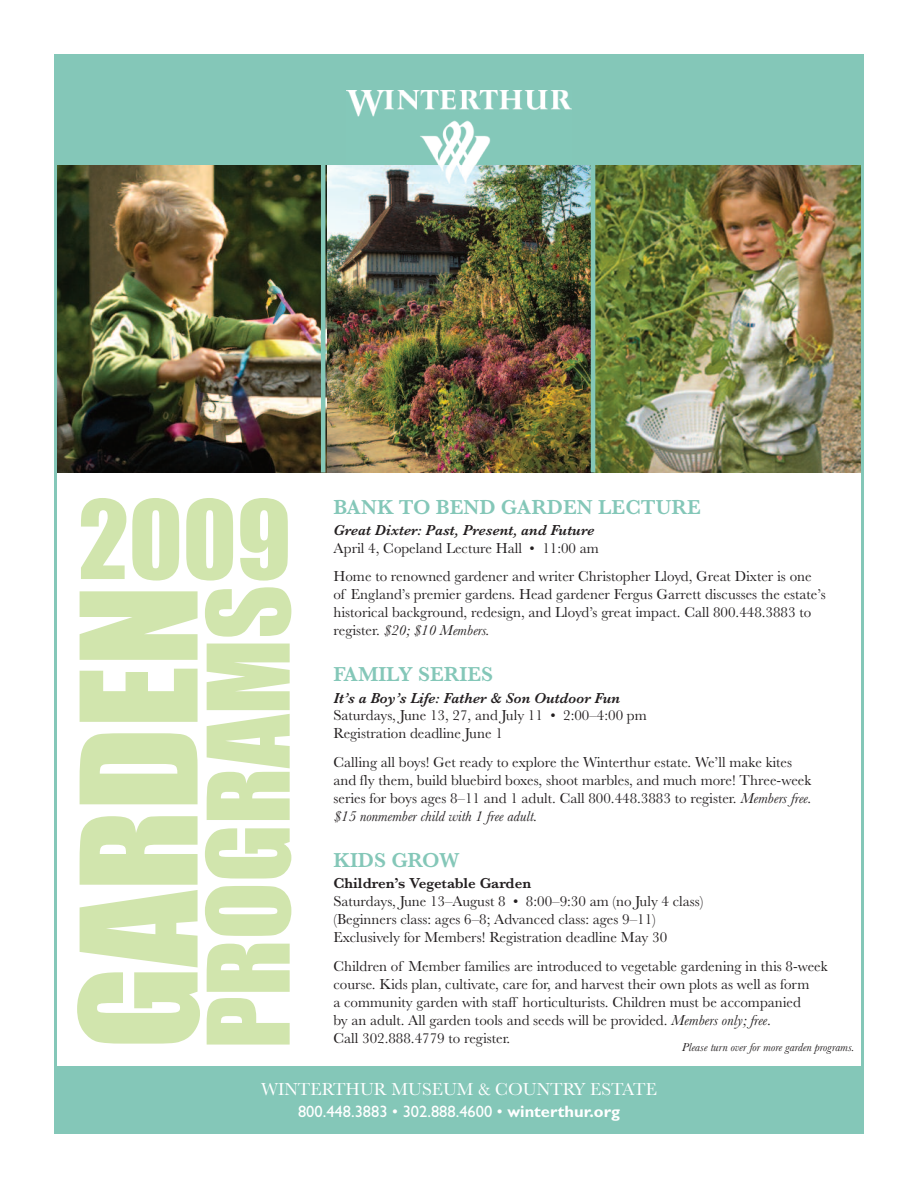
<style>
.page{position:relative;width:918px;height:1188px;background:#fff}
.page>*{position:absolute;margin:0;border:0;box-sizing:border-box;transform-origin:0 0}
.t1{font:149.25px "Impact";color:#d1e5ad}
.t2{font:105px "Impact";color:#d1e5ad}
.t3{font:100.65px "Impact";color:#d1e5ad}
.t4{font:600 21px "Baskerville";color:#84c7b8}
.t5{font:18px "Baskerville";color:#fff}
.t6{font:16.5px "Gill Sans";color:#fff}
.t7{font:15px/18px "Baskerville";color:#231f20}
.t8{font:italic 600 15px "Baskerville";color:#231f20}
.t9{font:600 15px "Baskerville";color:#231f20}
.t10{font:italic 12px "Baskerville";color:#231f20}
.s1{font-style:italic}
.s2{font-weight:700}
</style>
<div class="page">
<img style="left:58px;top:164px;width:802px;height:308px">
<div style="left:54px;top:54px;width:810px;height:110px;background:#84c7b8"></div>
<img style="left:346px;top:90px;width:225px;height:94px">
<div style="left:54px;top:1066px;width:810px;height:68px;background:#84c7b8"></div>
<hr style="left:321px;top:159px;width:4px;height:314px;background:#84c7b8">
<hr style="left:591px;top:157px;width:4px;height:315px;background:#84c7b8">
<h3 class="t3" style="left:78px;top:485px;width:214px">2009</h3>
<h1 class="t1" style="left:59px;top:1049px;width:465px;rotate:-90deg">GARDEN</h1>
<h2 class="t2" style="left:192px;top:1049px;width:465px;rotate:-90deg">PROGRAMS</h2>
<h3 class="t4" style="left:333px;top:500px;width:369px">BANK TO BEND GARDEN LECTURE</h3>
<p class="t8" style="left:333px;top:525px;width:263px">Great Dixter: Past, Present, and Future</p>
<p class="t7" style="left:333px;top:535px;width:480px;line-height:28.5px">April 4, Copeland Lecture Hall • 11:00 am<br>Home to renowned gardener and writer Christopher Lloyd, Great Dixter is one</p>
<p class="t7" style="left:333px;top:587px;width:494px">of England’s premier gardens. Head gardener Fergus Garrett discusses the estate’s historical background, redesign, and Lloyd’s great impact. Call 800.448.3883 to register. <span class="s1">$20; $10 Members.</span></p>
<h3 class="t4" style="left:333px;top:668px;width:161px">FAMILY SERIES</h3>
<p class="t8" style="left:333px;top:693px;width:288px">It’s a Boy’s Life: Father &amp; Son Outdoor Fun</p>
<p class="t7" style="left:333px;top:708px;width:315px">Saturdays, June 13, 27, and July 11 • 2:00–4:00 pm<br>Registration deadline June 1</p>
<p class="t7" style="left:333px;top:755px;width:479px">Calling all boys! Get ready to explore the Winterthur estate. We’ll make kites and fly them, build bluebird boxes, shoot marbles, and much more! Three-week series for boys ages 8–11 and 1 adult. Call 800.448.3883 to register. <span class="s1">Members free. $15 nonmember child with 1 free adult.</span></p>
<h3 class="t4" style="left:333px;top:853px;width:128px">KIDS GROW</h3>
<p class="t9" style="left:333px;top:878px;width:199px">Children’s Vegetable Garden</p>
<p class="t7" style="left:333px;top:894px;width:372px">Saturdays, June 13–August 8 • 8:00–9:30 am (no July 4 class) (Beginners class: ages 6–8; Advanced class: ages 9–11)<br>Exclusively for Members! Registration deadline May 30</p>
<p class="t7" style="left:333px;top:958px;width:496px">Children of Member families are introduced to vegetable gardening in this 8-week course. Kids plan, cultivate, care for, and harvest their own plots as well as form<br>a community garden with staff horticulturists. Children must be accompanied<br>by an adult. All garden tools and seeds will be provided. <span class="s1">Members only; free</span>.<br>Call 302.888.4779 to register.</p>
<p class="t10" style="left:682px;top:1043px;width:174px">Please turn over for more garden programs.</p>
<p class="t5" style="left:261px;top:1083px;width:397px">WINTERTHUR MUSEUM &amp; COUNTRY ESTATE</p>
<p class="t6" style="left:298px;top:1105px;width:323px">800.448.3883 • 302.888.4600 • <span class="s2">winterthur.org</span></p>
</div>
